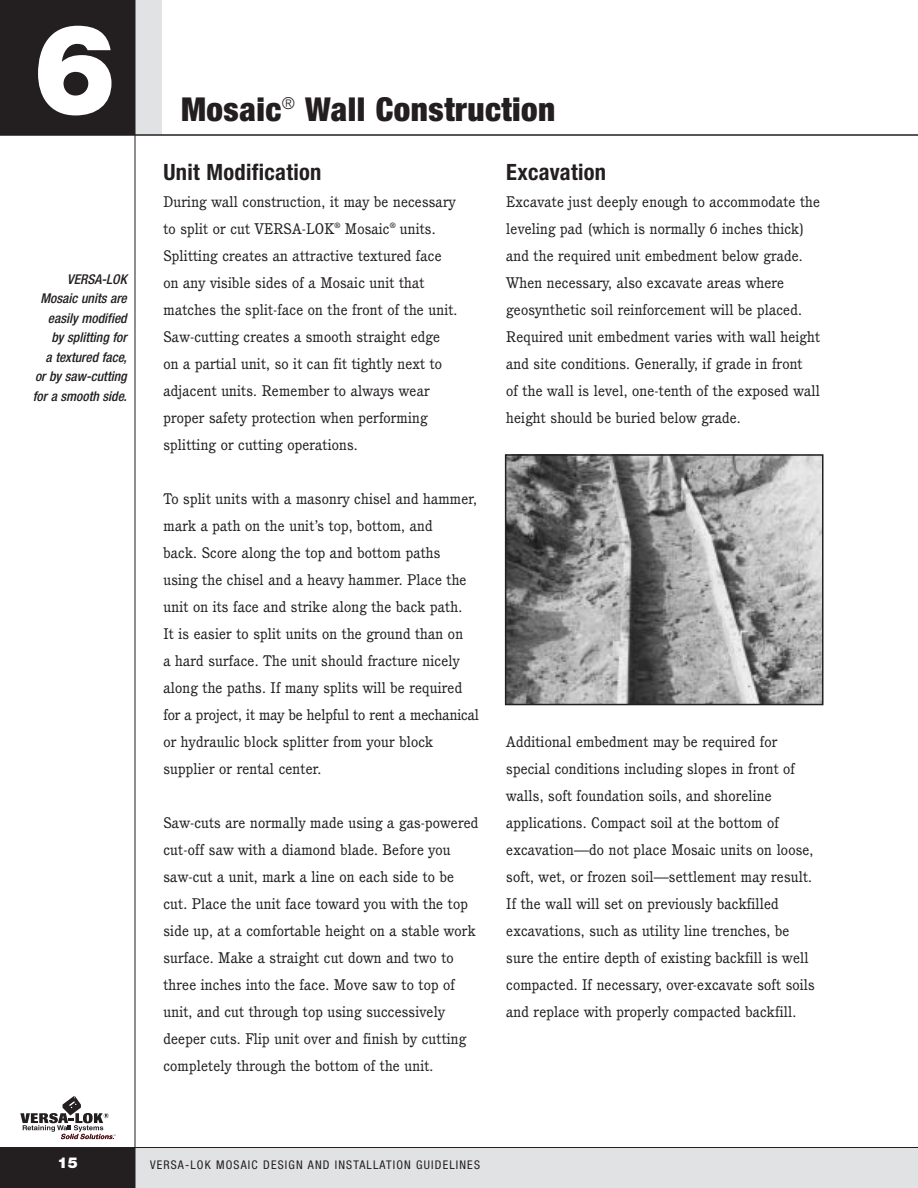
<style>
.page{position:relative;width:918px;height:1188px;background:#fff}
.page>*{position:absolute;margin:0;border:0;box-sizing:border-box;transform-origin:0 0}
.t1{font:900 126px "Helvetica Neue";color:#fff}
.t2{font:900 condensed 33px "Helvetica Neue";letter-spacing:.015em;color:#231f20}
.t3{font:700 condensed 22.5px "Helvetica Neue";letter-spacing:.015em;color:#231f20}
.t4{font:15px/27px "Cushing";letter-spacing:.01em;color:#231f20}
.t5{font:900 15px "Helvetica Neue";color:#fff}
.t6{font:italic 500 condensed 13.5px/19.5px "Helvetica Neue";color:#231f20;text-align:right}
.t7{font:condensed 12px "Helvetica Neue";letter-spacing:.095em;color:#231f20}
</style>
<div class="page">
<div style="left:135px;top:1148px;width:783px;height:40px;background:#e1e2e4"></div>
<div style="left:135px;top:0;width:27px;height:135px;background:#e1e2e4"></div>
<hr style="left:0;top:134px;width:918px;height:2px;background:#231f20">
<hr style="left:135px;top:0;width:1px;height:1188px;background:#231f20">
<div style="left:0;top:0;width:135px;height:135px;background:#231f20"></div>
<hr style="left:0;top:1147px;width:918px;height:1px;background:#231f20">
<div style="left:0;top:1148px;width:135px;height:40px;background:#231f20"></div>
<svg style="left:20px;top:1096px;width:96px;height:43px"></svg>
<img style="left:508px;top:457px;width:313px;height:245px">
<div style="left:505px;top:454px;width:319px;height:251px;border:2px solid #231f20"></div>
<p class="t1" style="left:33px;top:24px;width:86px">6</p>
<p class="t6" style="left:33px;top:270px;width:95px">VERSA-LOK<br>Mosaic units are easily modified by splitting for<br>a textured face, or by saw-cutting for a smooth side.</p>
<p class="t2" style="left:181px;top:97px;width:376px">Mosaic<sup>®</sup> Wall Construction</p>
<p class="t3" style="left:164px;top:163px;width:160px">Unit Modification</p>
<p class="t4" style="left:163px;top:189px;width:295px">During wall construction, it may be necessary to split or cut VERSA-LOK<sup>®</sup> Mosaic<sup>®</sup> units.<br>Splitting creates an attractive textured face on any visible sides of a Mosaic unit that matches the split-face on the front of the unit.<br>Saw-cutting creates a smooth straight edge on a partial unit, so it can fit tightly next to adjacent units. Remember to always wear proper safety protection when performing splitting or cutting operations.</p>
<p class="t4" style="left:163px;top:486px;width:317px">To split units with a masonry chisel and hammer, mark a path on the unit’s top, bottom, and<br>back. Score along the top and bottom paths<br>using the chisel and a heavy hammer. Place the unit on its face and strike along the back path.<br>It is easier to split units on the ground than on<br>a hard surface. The unit should fracture nicely along the paths. If many splits will be required for a project, it may be helpful to rent a mechanical or hydraulic block splitter from your block supplier or rental center.</p>
<p class="t4" style="left:163px;top:810px;width:316px">Saw-cuts are normally made using a gas-powered cut-off saw with a diamond blade. Before you saw-cut a unit, mark a line on each side to be cut. Place the unit face toward you with the top side up, at a comfortable height on a stable work surface. Make a straight cut down and two to three inches into the face. Move saw to top of unit, and cut through top using successively deeper cuts. Flip unit over and finish by cutting completely through the bottom of the unit.</p>
<p class="t3" style="left:506px;top:163px;width:101px">Excavation</p>
<p class="t4" style="left:506px;top:189px;width:315px">Excavate just deeply enough to accommodate the leveling pad (which is normally 6 inches thick) and the required unit embedment below grade.<br>When necessary, also excavate areas where geosynthetic soil reinforcement will be placed.<br>Required unit embedment varies with wall height and site conditions. Generally, if grade in front<br>of the wall is level, one-tenth of the exposed wall height should be buried below grade.</p>
<p class="t4" style="left:506px;top:729px;width:310px">Additional embedment may be required for special conditions including slopes in front of walls, soft foundation soils, and shoreline applications. Compact soil at the bottom of excavation—do not place Mosaic units on loose, soft, wet, or frozen soil—settlement may result.<br>If the wall will set on previously backfilled excavations, such as utility line trenches, be sure the entire depth of existing backfill is well compacted. If necessary, over-excavate soft soils and replace with properly compacted backfill.</p>
<p class="t5" style="left:58px;top:1158px;width:22px">15</p>
<p class="t7" style="left:150px;top:1161px;width:332px">VERSA-LOK MOSAIC DESIGN AND INSTALLATION GUIDELINES</p>
</div>
